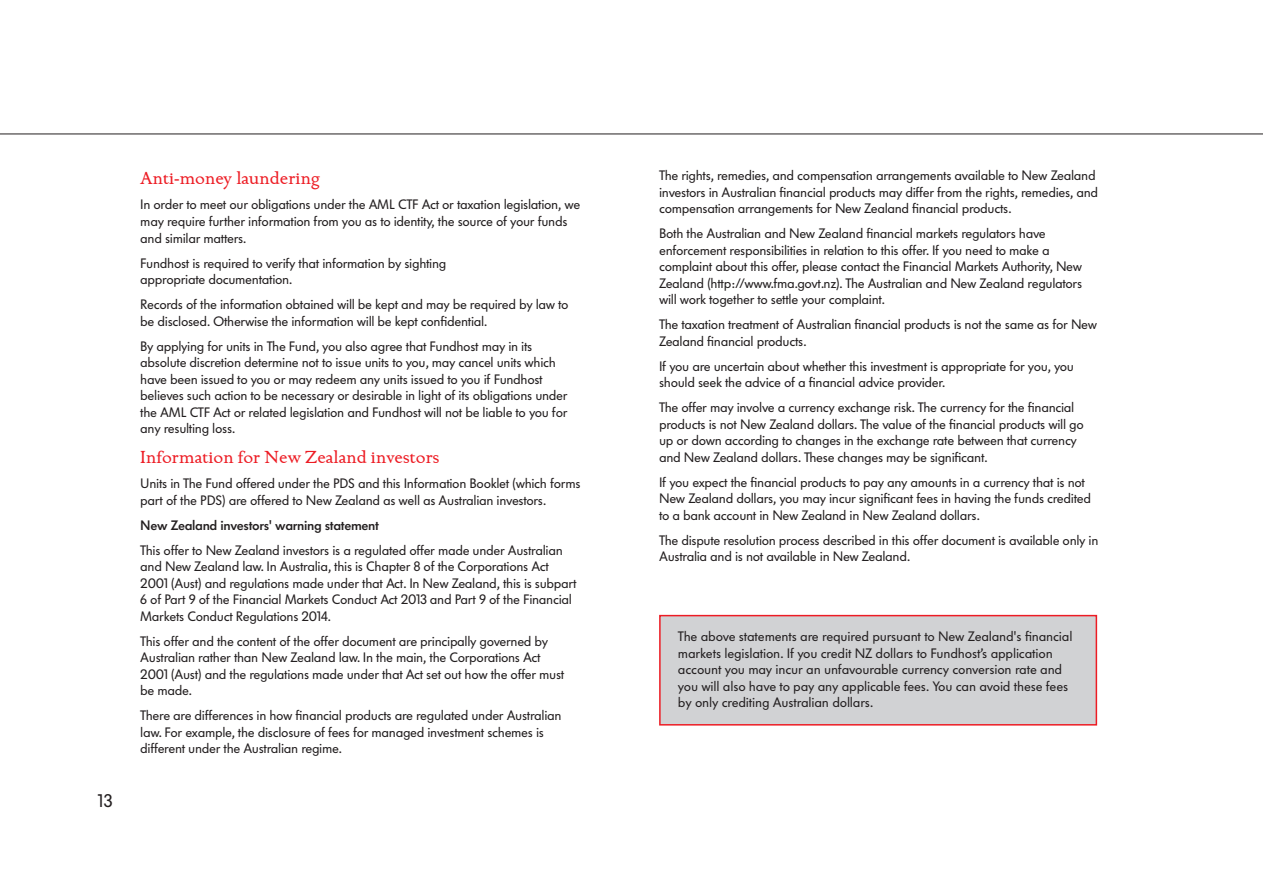
<style>
.page{position:relative;width:1263px;height:893px;background:#fff}
.page>*{position:absolute;margin:0;border:0;box-sizing:border-box;transform-origin:0 0}
.Sub_head_BLACK_-_ali{font:18px "Golden Cockerel ITC";color:#ed1c24}
.t1{font:18px "Volkswagen Copy";color:#231f20}
.Body_Copy_-_VW{font:13.5px/16.5px "Volkswagen Copy";letter-spacing:-.025em;color:#231f20}
.Body_Copy_-_VW-2{font:13.5px "Volkswagen Semi";letter-spacing:-.025em;color:#231f20}
</style>
<div class="page">
<div style="left:659px;top:615px;width:438px;height:111px;background:#d1d2d4;border:2px solid #ed1c24"></div>
<hr style="left:0;top:134px;width:1263px;height:1px;background:#231f20">
<h1 class="t1" style="left:97px;top:790px;width:17px">13</h1>
<p class="Sub_head_BLACK_-_ali" style="left:140px;top:168px;width:181px">Anti-money laundering</p>
<p class="Body_Copy_-_VW" style="left:140px;top:197px;width:442px">In order to meet our obligations under the AML CTF Act or taxation legislation, we may require further information from you as to identity, the source of your funds and similar matters.</p>
<p class="Body_Copy_-_VW" style="left:140px;top:255px;width:308px">Fundhost is required to verify that information by sighting appropriate documentation.</p>
<p class="Body_Copy_-_VW" style="left:140px;top:296px;width:430px">Records of the information obtained will be kept and may be required by law to be disclosed. Otherwise the information will be kept confidential.</p>
<p class="Body_Copy_-_VW" style="left:140px;top:338px;width:429px">By applying for units in The Fund, you also agree that Fundhost may in its absolute discretion determine not to issue units to you, may cancel units which have been issued to you or may redeem any units issued to you if Fundhost believes such action to be necessary or desirable in light of its obligations under the AML CTF Act or related legislation and Fundhost will not be liable to you for any resulting loss.</p>
<p class="Sub_head_BLACK_-_ali" style="left:140px;top:447px;width:301px">Information for New Zealand investors</p>
<p class="Body_Copy_-_VW" style="left:140px;top:475px;width:442px">Units in The Fund offered under the PDS and this Information Booklet (which forms part of the PDS) are offered to New Zealand as well as Australian investors.</p>
<p class="Body_Copy_-_VW-2" style="left:140px;top:517px;width:240px">New Zealand investors' warning statement</p>
<p class="Body_Copy_-_VW" style="left:140px;top:542px;width:438px">This offer to New Zealand investors is a regulated offer made under Australian and New Zealand law. In Australia, this is Chapter 8 of the Corporations Act 2001 (Aust) and regulations made under that Act. In New Zealand, this is subpart 6 of Part 9 of the Financial Markets Conduct Act 2013 and Part 9 of the Financial Markets Conduct Regulations 2014.</p>
<p class="Body_Copy_-_VW" style="left:140px;top:633px;width:426px">This offer and the content of the offer document are principally governed by Australian rather than New Zealand law. In the main, the Corporations Act 2001 (Aust) and the regulations made under that Act set out how the offer must be made.</p>
<p class="Body_Copy_-_VW" style="left:140px;top:707px;width:423px">There are differences in how financial products are regulated under Australian law. For example, the disclosure of fees for managed investment schemes is different under the Australian regime.</p>
<p class="Body_Copy_-_VW" style="left:659px;top:168px;width:441px">The rights, remedies, and compensation arrangements available to New Zealand investors in Australian financial products may differ from the rights, remedies, and compensation arrangements for New Zealand financial products.</p>
<p class="Body_Copy_-_VW" style="left:659px;top:226px;width:425px">Both the Australian and New Zealand financial markets regulators have enforcement responsibilities in relation to this offer. If you need to make a complaint about this offer, please contact the Financial Markets Authority, New Zealand (http://www.fma.govt.nz). The Australian and New Zealand regulators will work together to settle your complaint.</p>
<p class="Body_Copy_-_VW" style="left:659px;top:317px;width:440px">The taxation treatment of Australian financial products is not the same as for New<br>Zealand financial products.</p>
<p class="Body_Copy_-_VW" style="left:659px;top:358px;width:416px">If you are uncertain about whether this investment is appropriate for you, you should seek the advice of a financial advice provider.</p>
<p class="Body_Copy_-_VW" style="left:659px;top:400px;width:426px">The offer may involve a currency exchange risk. The currency for the financial products is not New Zealand dollars. The value of the financial products will go up or down according to changes in the exchange rate between that currency and New Zealand dollars. These changes may be significant.</p>
<p class="Body_Copy_-_VW" style="left:659px;top:474px;width:433px">If you expect the financial products to pay any amounts in a currency that is not<br>New Zealand dollars, you may incur significant fees in having the funds credited to a bank account in New Zealand in New Zealand dollars.</p>
<p class="Body_Copy_-_VW" style="left:659px;top:532px;width:441px">The dispute resolution process described in this offer document is available only in<br>Australia and is not available in New Zealand.</p>
<p class="Body_Copy_-_VW" style="left:678px;top:628px;width:396px">The above statements are required pursuant to New Zealand's financial markets legislation. If you credit NZ dollars to Fundhost’s application account you may incur an unfavourable currency conversion rate and you will also have to pay any applicable fees. You can avoid these fees by only crediting Australian dollars.</p>
</div>
